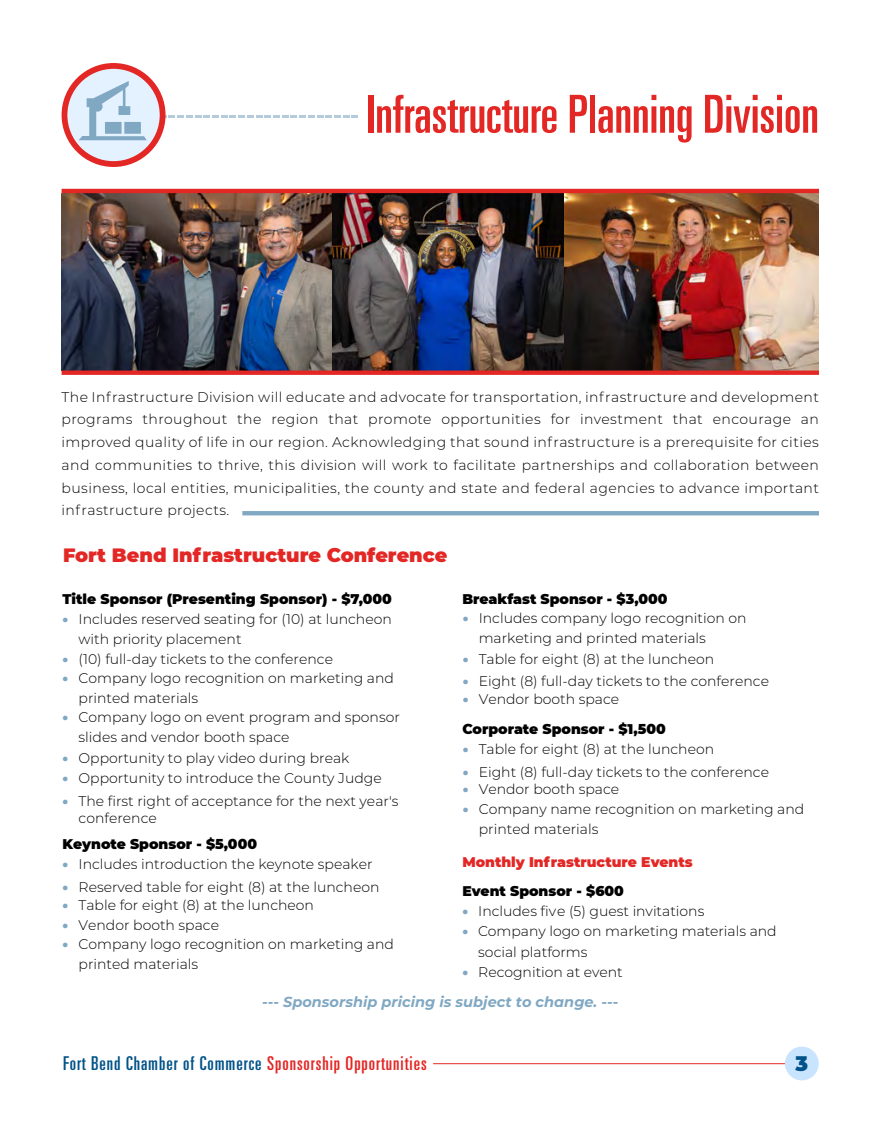
<style>
.page{position:relative;width:882px;height:1134px;background:#fff}
.page>*{position:absolute;margin:0;border:0;box-sizing:border-box;transform-origin:0 0}
.t1{font:ultra-condensed 52.5px "Univers";color:#e32725}
.t2{font:900 20.47px "Montserrat";color:#005288}
.t3{font:900 19.25px "Montserrat";color:#e32725}
.t4{font:ultra-condensed 19.07px "Univers";letter-spacing:.05em;color:#005288}
.t5{font:italic 700 14.53px "Montserrat";color:#80a8c3}
.t6{font:300 14px/22.8px "Montserrat";color:#000}
.t7{font:900 14px "Montserrat";color:#000}
.t8{font:900 14px "Montserrat";color:#e32725}
.s1{font-weight:300;color:#b3cbdb}
.s2{font-weight:900;color:#80a8c3}
.s3{color:#e32725}
</style>
<div class="page">
<div style="left:785px;top:1047px;width:34px;height:33px;background:#c9e4ff;border-radius:50%"></div>
<hr style="left:433px;top:1063px;width:352px;height:1px;background:#e32725">
<svg style="left:64px;top:66px;width:99px;height:98px;background:#e3ceda"></svg>
<div style="left:62px;top:63px;width:104px;height:104px;border:6px solid #e32725;border-radius:50%"></div>
<svg style="left:79px;top:81px;width:68px;height:59px;background:#c1d7ea"></svg>
<hr style="left:242px;top:511px;width:577px;height:4px;background:#80a8c3">
<img style="left:332px;top:193px;width:233px;height:178px">
<img style="left:61px;top:193px;width:271px;height:178px">
<img style="left:565px;top:193px;width:254px;height:178px">
<hr style="left:62px;top:189px;width:757px;height:4px;background:#e32725">
<svg style="left:62px;top:371px;width:757px;height:4px;background:#e32c2a"></svg>
<p class="t1" style="left:150px;top:84px;width:670px"><span class="s1">------------------------</span> Infrastructure Planning Division</p>
<p class="t6" style="left:62px;top:385px;width:759px;text-align:justify">The Infrastructure Division will educate and advocate for transportation, infrastructure and development programs throughout the region that promote opportunities for investment that encourage an improved quality of life in our region. Acknowledging that sound infrastructure is a prerequisite for cities and communities to thrive, this division will work to facilitate partnerships and collaboration between business, local entities, municipalities, the county and state and federal agencies to advance important infrastructure projects.</p>
<p class="t3" style="left:63px;top:541px;width:386px">Fort Bend Infrastructure Conference</p>
<p class="t7" style="left:63px;top:588px;width:331px">Title Sponsor (Presenting Sponsor) - $7,000</p>
<p class="t6" style="left:79px;top:608px;width:315px;line-height:20.1px;text-indent:-16px"><span class="s2">•</span> Includes reserved seating for (10) at luncheon with priority placement</p>
<p class="t6" style="left:63px;top:647px;width:272px"><span class="s2">•</span> (10) full-day tickets to the conference</p>
<p class="t6" style="left:79px;top:668px;width:317px;line-height:20.1px;text-indent:-16px"><span class="s2">•</span> Company logo recognition on marketing and printed materials</p>
<p class="t6" style="left:79px;top:707px;width:323px;line-height:19.6px;text-indent:-16px"><span class="s2">•</span> Company logo on event program and sponsor slides and vendor booth space</p>
<p class="t6" style="left:63px;top:746px;width:288px"><span class="s2">•</span> Opportunity to play video during break</p>
<p class="t6" style="left:63px;top:766px;width:321px"><span class="s2">•</span> Opportunity to introduce the County Judge</p>
<p class="t6" style="left:79px;top:792px;width:321px;line-height:16.8px;text-indent:-16px"><span class="s2">•</span> The first right of acceptance for the next year's conference</p>
<p class="t7" style="left:63px;top:833px;width:196px">Keynote Sponsor - $5,000</p>
<p class="t6" style="left:63px;top:852px;width:312px"><span class="s2">•</span> Includes introduction the keynote speaker</p>
<p class="t6" style="left:63px;top:875px;width:318px"><span class="s2">•</span> Reserved table for eight (8) at the luncheon</p>
<p class="t6" style="left:63px;top:893px;width:253px"><span class="s2">•</span> Table for eight (8) at the luncheon</p>
<p class="t6" style="left:63px;top:913px;width:158px"><span class="s2">•</span> Vendor booth space</p>
<p class="t6" style="left:79px;top:934px;width:317px;line-height:20.1px;text-indent:-16px"><span class="s2">•</span> Company logo recognition on marketing and printed materials</p>
<p class="t7" style="left:462px;top:588px;width:207px">Breakfast Sponsor - $3,000</p>
<p class="t6" style="left:479px;top:608px;width:269px;line-height:20.1px;text-indent:-16px"><span class="s2">•</span> Includes company logo recognition on marketing and printed materials</p>
<p class="t6" style="left:463px;top:647px;width:253px"><span class="s2">•</span> Table for eight (8) at the luncheon</p>
<p class="t6" style="left:463px;top:670px;width:308px"><span class="s2">•</span> Eight (8) full-day tickets to the conference</p>
<p class="t6" style="left:463px;top:688px;width:158px"><span class="s2">•</span> Vendor booth space</p>
<p class="t7" style="left:462px;top:719px;width:205px">Corporate Sponsor - $1,500</p>
<p class="t6" style="left:463px;top:738px;width:253px"><span class="s2">•</span> Table for eight (8) at the luncheon</p>
<p class="t6" style="left:463px;top:760px;width:308px"><span class="s2">•</span> Eight (8) full-day tickets to the conference</p>
<p class="t6" style="left:463px;top:778px;width:158px"><span class="s2">•</span> Vendor booth space</p>
<p class="t6" style="left:479px;top:798px;width:327px;line-height:20.1px;text-indent:-16px"><span class="s2">•</span> Company name recognition on marketing and printed materials</p>
<p class="t8" style="left:462px;top:851px;width:232px">Monthly Infrastructure Events</p>
<p class="t7" style="left:462px;top:880px;width:163px">Event Sponsor - $600</p>
<p class="t6" style="left:462px;top:899px;width:244px"><span class="s2">•</span> Includes five (5) guest invitations</p>
<p class="t6" style="left:462px;top:920px;width:316px"><span class="s2">•</span> Company logo on marketing materials and</p>
<p class="t6" style="left:478px;top:940px;width:111px">social platforms</p>
<p class="t6" style="left:462px;top:960px;width:162px"><span class="s2">•</span> Recognition at event</p>
<p class="t5" style="left:262px;top:991px;width:358px">--- Sponsorship pricing is subject to change. ---</p>
<h3 class="t4" style="left:63px;top:1053px;width:365px">Fort Bend Chamber of Commerce <span class="s3">Sponsorship Opportunities</span></h3>
<p class="t2" style="left:796px;top:1048px;width:14px">3</p>
</div>
